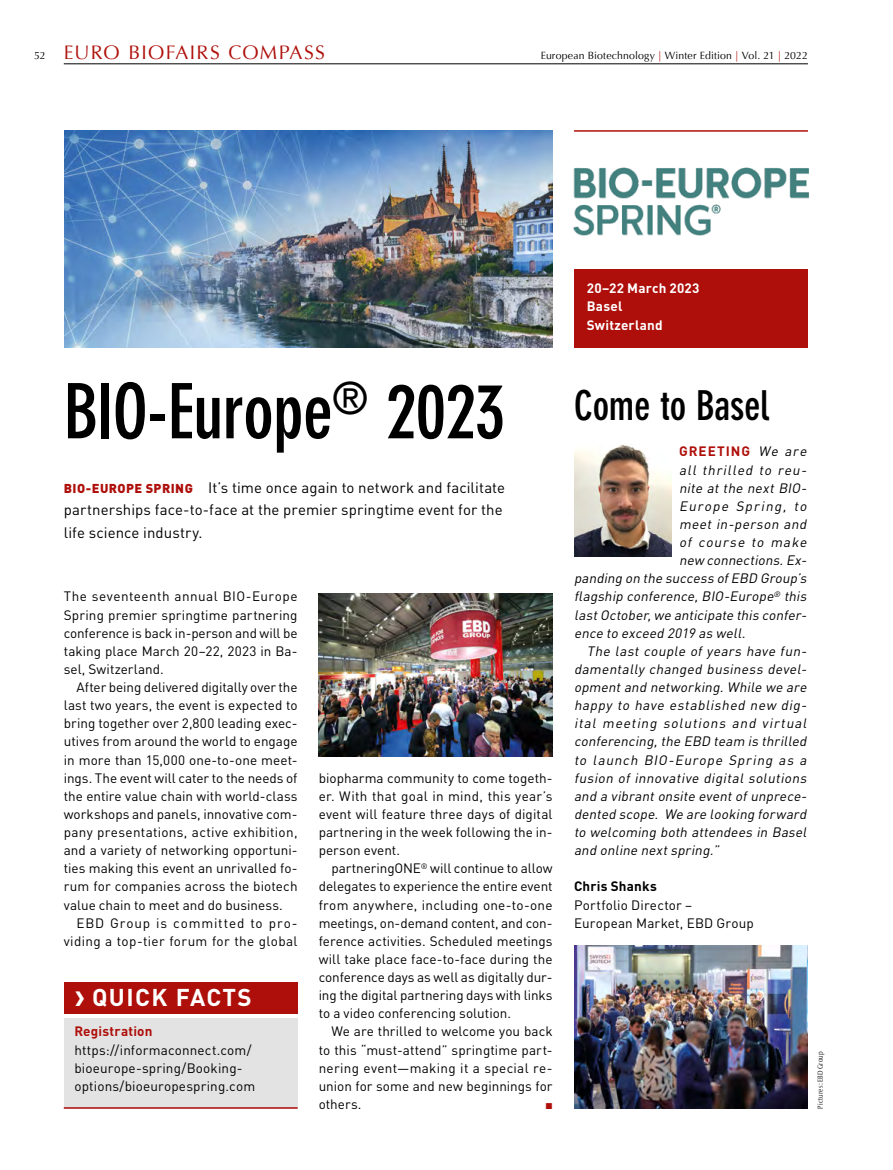
<style>
.page{position:relative;width:893px;height:1170px;background:#fff}
.page>*{position:absolute;margin:0;border:0;box-sizing:border-box;transform-origin:0 0}
.EBM_2017_Spezial_ÜS{font:700 condensed 75px "DIN Neuzeit Grotesk";letter-spacing:-.015em;color:#000}
.EBM_2017_Spezial_ÜS-2{font:700 condensed 40.5px "DIN Neuzeit Grotesk";letter-spacing:-.005em;color:#000}
.t1{font:700 24px "DIN";letter-spacing:.06em;color:#fff}
.t2{font:19.5px "Optima";letter-spacing:.065em;color:#ae0f0a}
.EBM_2017_Spezial_Ein{font:15px/22.5px "DIN";letter-spacing:.005em;color:#000}
.EBM_2017_Spezial_Fli{font:13.5px/18.1px "DIN";letter-spacing:.01em;color:#000;text-align:justify}
.EBM_2017_Spezial_Fli-2{font:italic 13.5px/18.1px "DIN";color:#000;text-align:justify}
.EBM_2017_Spezial_Fli-3{font:13.5px/18.1px "DIN";letter-spacing:.035em;color:#000;text-align:right}
.t3{font:700 13.5px/18.1px "DIN";letter-spacing:.015em;color:#fff}
.EBM_2017_Spezial_Fli-4{font:700 13.5px "DIN";letter-spacing:.07em;color:#ae0f0a}
.EBM_2017_Spezial_Fli-5{font:700 13.5px "DIN";letter-spacing:.02em;color:#ae0f0a}
.EBM_2017_Spezial_Fli-6{font:700 13.5px "DIN";letter-spacing:.015em;color:#000}
.t4{font:10.5px "Optima";letter-spacing:.01em;color:#000}
.EBM_2017_Spezial_Fli-7{font:8.7px "European Pi Three";color:#ae0f0a}
.EBM_2017_Bildnachwei{font:300 condensed 7.5px "Optima Nova LT Pro";letter-spacing:.025em;color:#000}
.s1{font-size:10.5px;color:#000}
.s2{color:#ae0f0a}
.s3{font-weight:900;font-size:12.75px;color:#ae0f0a}
.s4{font-family:"Interstate";font-size:27.75px}
.s5{font-weight:400;font-style:italic;color:#000}
</style>
<div class="page">
<hr style="left:64px;top:63px;width:744px;height:1px;background:#000">
<img style="left:64px;top:130px;width:488px;height:217px">
<hr style="left:574px;top:130px;width:234px;height:2px;background:#ae0f0a">
<div style="left:574px;top:269px;width:234px;height:78px;background:#ae0f0a"></div>
<img style="left:574px;top:444px;width:97px;height:112px">
<img style="left:573px;top:167px;width:236px;height:69px">
<img style="left:319px;top:593px;width:234px;height:163px">
<img style="left:574px;top:945px;width:234px;height:163px">
<div style="left:64px;top:1018px;width:234px;height:90px;background:#e3e3e3"></div>
<div style="left:64px;top:981px;width:234px;height:32px;background:#ae0f0a"></div>
<hr style="left:64px;top:1107px;width:234px;height:1px;background:#ae0f0a">
<h3 class="t2" style="left:34px;top:41px;width:292px"><span class="s1">52</span> EURO BIOFAIRS COMPASS</h3>
<p class="t4" style="left:541px;top:50px;width:269px">European Biotechnology <span class="s2">|</span> Winter Edition <span class="s2">|</span> Vol. 21 <span class="s2">|</span> 2022</p>
<p class="EBM_2017_Spezial_ÜS" style="left:64px;top:368px;width:443px">BIO-Europe<sup>®</sup> 2023</p>
<p class="EBM_2017_Spezial_Ein" style="left:64px;top:475px;width:443px"><span class="s3">BIO-EUROPE SPRING</span> It’s time once again to network and facilitate partnerships face-to-face at the premier springtime event for the life science industry.</p>
<p class="EBM_2017_Spezial_Fli" style="left:64px;top:587px;width:235px">The seventeenth annual BIO-Europe Spring premier springtime partnering conference is back in-person and will be taking place March 20–22, 2023 in Ba&shy;sel, Switzerland.</p>
<p class="EBM_2017_Spezial_Fli" style="left:64px;top:677px;width:235px;text-indent:13px">After being delivered digitally over the last two years, the event is expected to bring together over 2,800 leading exec&shy;utives from around the world to engage in more than 15,000 one-to-one meet&shy;ings. The event will cater to the needs of the entire value chain with world-class workshops and panels, innovative com&shy;pany presentations, active exhibition, and a variety of networking opportuni&shy;ties making this event an unrivalled fo&shy;rum for companies across the biotech value chain to meet and do business.</p>
<p class="EBM_2017_Spezial_Fli-3" style="left:64px;top:913px;width:235px">EBD Group is committed to pro&shy;viding a top-tier forum for the global</p>
<p class="t1" style="left:74px;top:981px;width:179px"><span class="s4">›</span> QUICK FACTS</p>
<p class="EBM_2017_Spezial_Fli-5" style="left:74px;top:1022px;width:80px">Registration</p>
<p class="EBM_2017_Spezial_Fli" style="left:74px;top:1040px;width:182px;text-align:left">https://informaconnect.com/ bioeurope-spring/Booking&shy;options/bioeuropespring.com</p>
<p class="EBM_2017_Spezial_Fli" style="left:319px;top:768px;width:235px">biopharma community to come togeth&shy;er. With that goal in mind, this year’s event will feature three days of digital partnering in the week following the in&shy;person event.</p>
<p class="EBM_2017_Spezial_Fli" style="left:319px;top:859px;width:235px;text-indent:13px">partneringONE<sup>®</sup> will continue to allow delegates to experience the entire event from anywhere, including one-to-one meetings, on-demand content, and con&shy;ference activities. Scheduled meetings will take place face-to-face during the conference days as well as digitally dur&shy;ing the digital partnering days with links to a video conferencing solution.</p>
<p class="EBM_2017_Spezial_Fli" style="left:319px;top:1022px;width:235px;text-indent:13px">We are thrilled to welcome you back to this “must-attend” springtime part&shy;nering event—making it a special re&shy;union for some and new beginnings for others.</p>
<p class="EBM_2017_Spezial_Fli-7" style="left:545px;top:1100px;width:9px">L</p>
<p class="t3" style="left:587px;top:279px;width:114px">20–22 March 2023</p>
<p class="t3" style="left:587px;top:297px;width:77px">Basel<br>Switzerland</p>
<p class="EBM_2017_Spezial_ÜS-2" style="left:574px;top:382px;width:197px">Come to Basel</p>
<p class="EBM_2017_Spezial_Fli-4" style="left:679px;top:442px;width:132px">GREETING <span class="s5">We are</span></p>
<p class="EBM_2017_Spezial_Fli-2" style="left:679px;top:460px;width:132px">all thrilled to reu-</p>
<p class="EBM_2017_Spezial_Fli-2" style="left:679px;top:478px;width:132px">nite at the next BIO-</p>
<p class="EBM_2017_Spezial_Fli-2" style="left:679px;top:496px;width:132px">Europe Spring, to</p>
<p class="EBM_2017_Spezial_Fli-2" style="left:679px;top:514px;width:132px">meet in-person and</p>
<p class="EBM_2017_Spezial_Fli-2" style="left:679px;top:533px;width:132px">of course to make</p>
<p class="EBM_2017_Spezial_Fli-2" style="left:679px;top:551px;width:132px">new connections.Ex-</p>
<p class="EBM_2017_Spezial_Fli-2" style="left:574px;top:569px;width:237px">panding on the success ofEBD Group’s</p>
<p class="EBM_2017_Spezial_Fli-2" style="left:574px;top:587px;width:237px">flagship conference,BIO-Europe<sup>®</sup> this</p>
<p class="EBM_2017_Spezial_Fli-2" style="left:574px;top:605px;width:237px">lastOctober,we anticipate this confer-</p>
<p class="EBM_2017_Spezial_Fli-2" style="left:574px;top:623px;width:176px">ence to exceed 2019 as well.</p>
<p class="EBM_2017_Spezial_Fli-2" style="left:574px;top:641px;width:237px;text-indent:13px">The last couple of years have fun&shy;damentally changed business devel&shy;opment and networking. While we are happy to have established new dig&shy;ital meeting solutions and virtual conferencing,the EBD team is thrilled to launch BIO-Europe Spring as a fusion of innovative digital solutions and a vibrant onsite event of unprece&shy;dented scope. We are looking forward to welcoming both attendees in Basel and online nextspring.”</p>
<p class="EBM_2017_Spezial_Fli-6" style="left:574px;top:877px;width:84px">Chris Shanks</p>
<p class="EBM_2017_Spezial_Fli" style="left:574px;top:895px;width:181px">Portfolio Director –<br>European Market, EBD Group</p>
<p class="EBM_2017_Bildnachwei" style="left:816px;top:1108px;width:59px;rotate:-90deg">Pictures: EBD Group</p>
</div>
